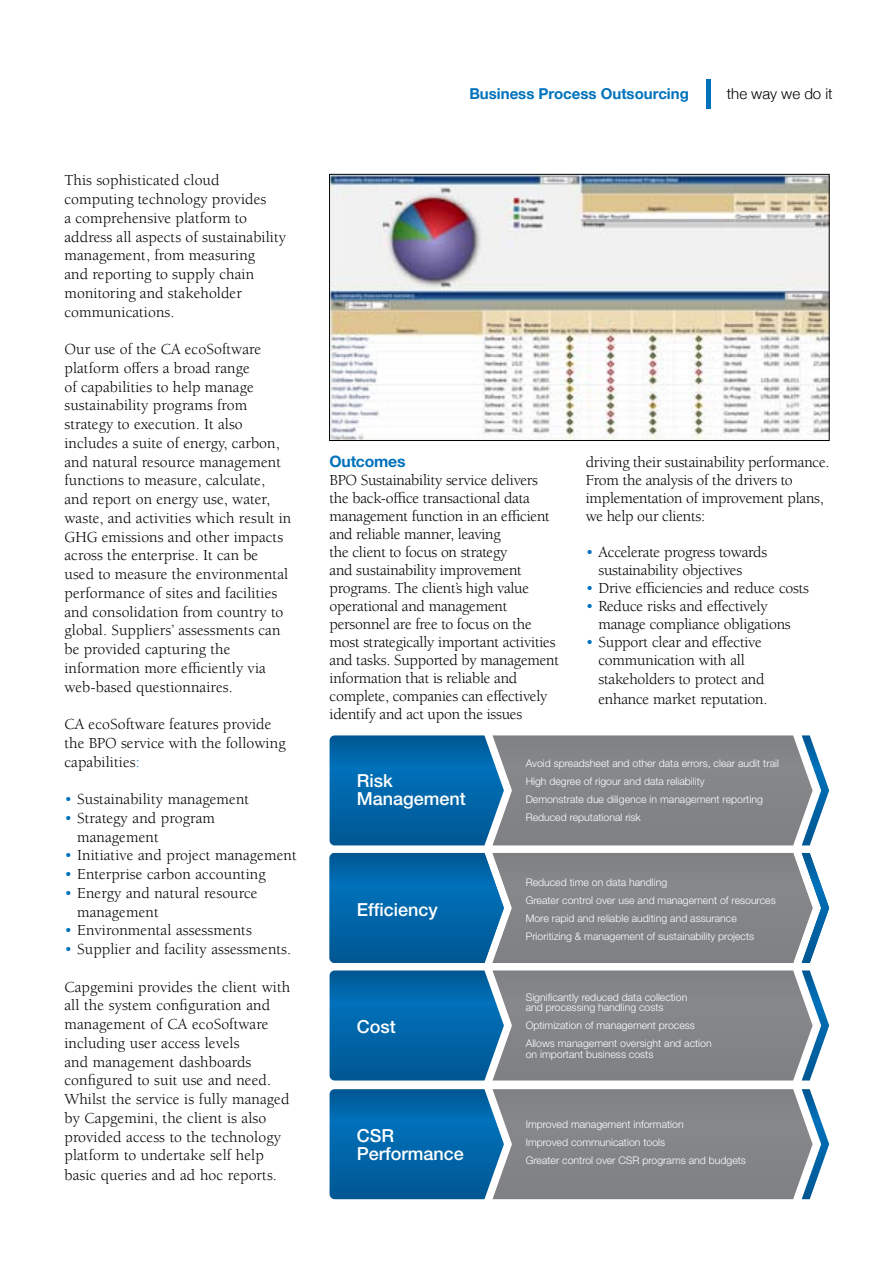
<style>
.page{position:relative;width:893px;height:1263px;background:#fff}
.page>*{position:absolute;margin:0;border:0;box-sizing:border-box;transform-origin:0 0}
.t1{font:500 18px/18px "Helvetica Neue LT Pro";color:#fff}
.t2{font:15.75px/18.8px "Berkeley Pro";letter-spacing:.005em;color:#000}
.t3{font:15.75px/18px "Berkeley Pro";letter-spacing:-.015em;color:#000}
.t4{font:700 15.75px "Helvetica Neue LT Pro";letter-spacing:-.015em;color:#0072bc}
.t5{font:700 15px "Helvetica Neue";color:#0072bc}
.t6{font:300 15px "Helvetica Neue";color:#000}
.t7{font:300 10.5px/18px "Helvetica Neue LT Pro";color:#fff}
.s1{color:#0072bc}
</style>
<div class="page">
<hr style="left:706px;top:80px;width:4px;height:29px;background:#0072bc">
<svg style="left:330px;top:970px;width:499px;height:110px;background:#5c7f98"></svg>
<svg style="left:330px;top:1089px;width:499px;height:110px;background:#5c7f97"></svg>
<svg style="left:330px;top:853px;width:499px;height:110px;background:#5b7f97"></svg>
<svg style="left:330px;top:735px;width:499px;height:110px;background:#5c7f98"></svg>
<img style="left:331px;top:176px;width:497px;height:263px">
<div style="left:329px;top:174px;width:501px;height:267px;border:1px solid #000"></div>
<p class="t2" style="left:64px;top:171px;width:223px">This sophisticated cloud computing technology provides<br>a comprehensive platform to address all aspects of sustainability management, from measuring<br>and reporting to supply chain monitoring and stakeholder communications.</p>
<p class="t2" style="left:64px;top:340px;width:228px">Our use of the CA ecoSoftware platform offers a broad range<br>of capabilities to help manage sustainability programs from strategy to execution. It also includes a suite of energy, carbon, and natural resource management functions to measure, calculate, and report on energy use, water, waste, and activities which result in<br>GHG emissions and other impacts across the enterprise. It can be used to measure the environmental performance of sites and facilities and consolidation from country to global. Suppliers’ assessments can be provided capturing the information more efficiently via web-based questionnaires.</p>
<p class="t2" style="left:64px;top:715px;width:223px">CA ecoSoftware features provide the BPO service with the following capabilities<span class="s1">:</span></p>
<p class="t2" style="left:64px;top:790px;width:186px"><span class="s1">•</span> Sustainability management</p>
<p class="t2" style="left:77px;top:809px;width:139px;text-indent:-13px"><span class="s1">•</span> Strategy and program management</p>
<p class="t2" style="left:64px;top:846px;width:234px"><span class="s1">•</span> Initiative and project management</p>
<p class="t2" style="left:64px;top:865px;width:203px"><span class="s1">•</span> Enterprise carbon accounting</p>
<p class="t2" style="left:77px;top:884px;width:182px;text-indent:-13px"><span class="s1">•</span> Energy and natural resource management</p>
<p class="t2" style="left:64px;top:921px;width:189px"><span class="s1">•</span> Environmental assessments</p>
<p class="t2" style="left:64px;top:940px;width:228px"><span class="s1">•</span> Supplier and facility assessments.</p>
<p class="t2" style="left:64px;top:977px;width:227px">Capgemini provides the client with all the system configuration and management of CA ecoSoftware including user access levels<br>and management dashboards configured to suit use and need.<br>Whilst the service is fully managed by Capgemini, the client is also provided access to the technology platform to undertake self help basic queries and ad hoc reports.</p>
<p class="t5" style="left:469px;top:84px;width:221px">Business Process Outsourcing</p>
<p class="t6" style="left:727px;top:85px;width:107px">the way we do it</p>
<p class="t4" style="left:330px;top:452px;width:77px">Outcomes</p>
<p class="t3" style="left:330px;top:471px;width:231px">BPO Sustainability service delivers the back-office transactional data management function in an efficient and reliable manner, leaving<br>the client to focus on strategy<br>and sustainability improvement programs. The client’s high value operational and management personnel are free to focus on the most strategically important activities and tasks. Supported by management information that is reliable and complete, companies can effectively identify and act upon the issues</p>
<p class="t3" style="left:586px;top:453px;width:245px">driving their sustainability performance.<br>From the analysis of the drivers to implementation of improvement plans, we help our clients:</p>
<p class="t3" style="left:598px;top:543px;width:170px;text-indent:-13px"><span class="s1">•</span> Accelerate progress towards sustainability objectives</p>
<p class="t3" style="left:586px;top:579px;width:225px"><span class="s1">•</span> Drive efficiencies and reduce costs</p>
<p class="t3" style="left:598px;top:597px;width:194px;text-indent:-13px"><span class="s1">•</span> Reduce risks and effectively manage compliance obligations</p>
<p class="t3" style="left:586px;top:633px;width:178px;text-align:center"><span class="s1">•</span> Support clear and effective communication with all</p>
<p class="t3" style="left:598px;top:670px;width:170px;line-height:19.5px">stakeholders to protect and enhance market reputation.</p>
<p class="t1" style="left:357px;top:772px;width:111px">Risk<br>Management</p>
<p class="t1" style="left:357px;top:900px;width:83px">Efficiency</p>
<p class="t1" style="left:357px;top:1017px;width:41px">Cost</p>
<p class="t1" style="left:357px;top:1126px;width:109px">CSR<br>Performance</p>
<p class="t7" style="left:526px;top:754px;width:255px">Avoid spreadsheet and other data errors, clear audit trail High degree of rigour and data reliability<br>Demonstrate due diligence in management reporting Reduced reputational risk</p>
<p class="t7" style="left:526px;top:873px;width:251px">Reduced time on data handling<br>Greater control over use and management of resources More rapid and reliable auditing and assurance Prioritizing &amp; management of sustainability projects</p>
<p class="t7" style="left:526px;top:991px;width:163px;line-height:10.5px">Significantly reduced data collection and processing handling costs</p>
<p class="t7" style="left:526px;top:1016px;width:187px">Optimization of management process<br>Allows management oversight and action</p>
<p class="t7" style="left:526px;top:1045px;width:129px">on important business costs</p>
<p class="t7" style="left:526px;top:1115px;width:222px">Improved management information<br>Improved communication tools<br>Greater control over CSR programs and budgets</p>
</div>
